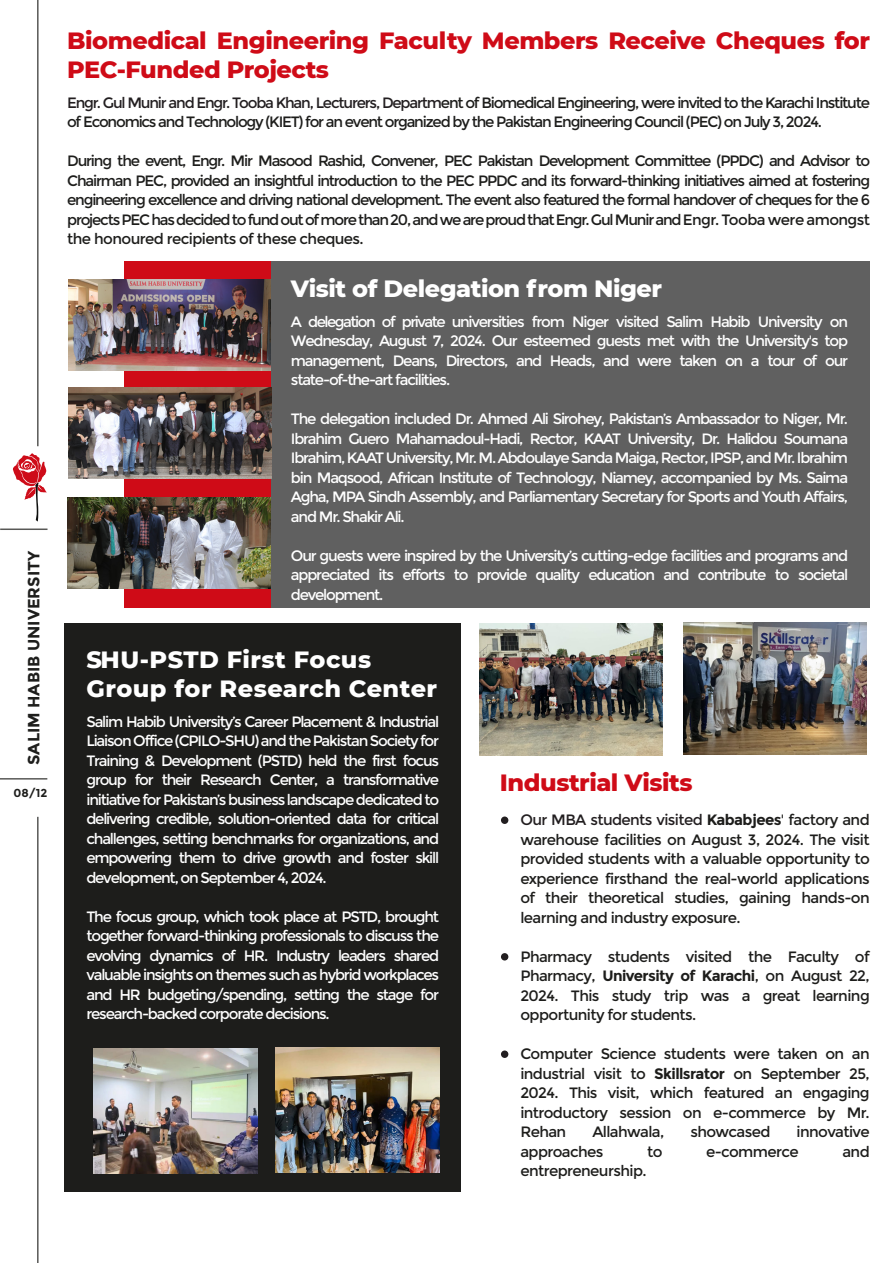
<style>
.page{position:relative;width:893px;height:1263px;background:#fff}
.page>*{position:absolute;margin:0;border:0;box-sizing:border-box;transform-origin:0 0}
.t1{font:800 24px/28.8px "Montserrat";letter-spacing:-.02em;color:#cf0b17}
.t2{font:800 24px/28.8px "Montserrat";letter-spacing:.01em;color:#fff}
.t3{font:800 24px "Montserrat";letter-spacing:-.02em;color:#fff}
.t4{font:700 16.35px "Montserrat";color:#1e1e1c}
.t5{font:15px/19.5px "Montserrat";letter-spacing:-.08em;color:#fff;text-align:justify}
.t6{font:15px/19.5px "Montserrat";letter-spacing:-.04em;color:#1d1d1b;text-align:justify}
.t7{font:15px/19.5px "Montserrat";letter-spacing:-.08em;color:#1d1d1b}
.t8{font:700 11.55px "Montserrat";color:#1e1e1c}
.s1{color:#221e20}
.s2{font-weight:700}
</style>
<div class="page">
<div style="left:124px;top:261px;width:147px;height:347px;background:#cf0b17"></div>
<hr style="left:0;top:778px;width:47px;height:1px;background:#585856">
<hr style="left:0;top:528px;width:48px;height:2px;background:#585856">
<hr style="left:37px;top:0;width:2px;height:446px;background:#585856">
<hr style="left:37px;top:817px;width:2px;height:446px;background:#585856">
<svg style="left:13px;top:453px;width:34px;height:69px"></svg>
<div style="left:501px;top:816px;width:7px;height:8px;background:#221e20;border-radius:50%"></div>
<div style="left:501px;top:953px;width:7px;height:7px;background:#221e20;border-radius:50%"></div>
<div style="left:501px;top:1050px;width:7px;height:8px;background:#221e20;border-radius:50%"></div>
<div style="left:65px;top:624px;width:396px;height:568px;background:#1d1d1b"></div>
<div style="left:271px;top:261px;width:599px;height:347px;background:#606060"></div>
<img style="left:68px;top:279px;width:203px;height:91px">
<img style="left:68px;top:498px;width:203px;height:90px">
<img style="left:68px;top:388px;width:203px;height:90px">
<img style="left:276px;top:1047px;width:163px;height:125px">
<img style="left:94px;top:1048px;width:163px;height:125px">
<img style="left:479px;top:623px;width:183px;height:132px">
<img style="left:683px;top:622px;width:183px;height:133px">
<p class="t4" style="left:24px;top:765px;width:216px;rotate:-90deg">SALIM HABIB UNIVERSITY</p>
<p class="t8" style="left:14px;top:786px;width:35px">08/12</p>
<h1 class="t1" style="left:67px;top:25px;width:804px">Biomedical Engineering Faculty Members Receive Cheques for<br>PEC-Funded Projects</h1>
<p class="t7" style="left:67px;top:93px;width:804px"><span class="s1">Engr. Gul Munir and Engr. Tooba Khan, Lecturers, Departm</span>ent of Biomedical Engineering, were invited to the Karachi Institute of Economics and Technology (KIET) for an event organized by the Pakistan Engineering Council (PEC) on July 3, 2024.</p>
<p class="t6" style="left:67px;top:151px;width:805px">During the event, Engr. Mir Masood Rashid, Convener, PEC Pakistan Development Committee (PPDC) and Advisor to Chairman PEC, provided an insightful introduction to the PEC PPDC and its forward-thinking initiatives aimed at fostering engineering excellence and driving national development. The event also featured the formal handover of cheques for the 6 projects PEC has decided to fund out of more than 20, and we are proud that Engr. Gul Munir and Engr. Tooba were amongst the honoured recipients of these cheques.</p>
<h1 class="t3" style="left:291px;top:271px;width:373px">Visit of Delegation from Niger</h1>
<p class="t5" style="left:291px;top:312px;width:559px">A delegation of private universities from Niger visited Salim Habib University on Wednesday, August 7, 2024. Our esteemed guests met with the University's top management, Deans, Directors, and Heads, and were taken on a tour of our state-of-the-art facilities.</p>
<p class="t5" style="left:291px;top:409px;width:559px">The delegation included Dr. Ahmed Ali Sirohey, Pakistan’s Ambassador to Niger, Mr.<br>Ibrahim Guero Mahamadoul-Hadi, Rector, KAAT University, Dr. Halidou Soumana Ibrahim, KAAT University, Mr. M. Abdoulaye Sanda Maiga, Rector, IPSP, and Mr. Ibrahim bin Maqsood, African Institute of Technology, Niamey, accompanied by Ms. Saima Agha, MPA Sindh Assembly, and Parliamentary Secretary for Sports and Youth Affairs, and Mr. Shakir Ali.</p>
<p class="t5" style="left:291px;top:546px;width:559px">Our guests were inspired by the University’s cutting-edge facilities and programs and appreciated its efforts to provide quality education and contribute to societal development.</p>
<h1 class="t2" style="left:86px;top:643px;width:352px">SHU-PSTD First Focus<br>Group for Research Center</h1>
<p class="t5" style="left:86px;top:712px;width:354px">Salim Habib University’s Career Placement &amp; Industrial Liaison Office (CPILO-SHU) and the Pakistan Society for Training &amp; Development (PSTD) held the first focus group for their Research Center, a transformative initiative for Pakistan’s business landscape dedicated to delivering credible, solution-oriented data for critical challenges, setting benchmarks for organizations, and empowering them to drive growth and foster skill development, on September 4, 2024.</p>
<p class="t5" style="left:86px;top:907px;width:354px">The focus group, which took place at PSTD, brought together forward-thinking professionals to discuss the evolving dynamics of HR. Industry leaders shared valuable insights on themes such as hybrid workplaces and HR budgeting/spending, setting the stage for research-backed corporate decisions.</p>
<h1 class="t1" style="left:500px;top:767px;width:194px">Industrial Visits</h1>
<p class="t6" style="left:520px;top:810px;width:351px"><span class="s1">Our MBA students visited</span> <span class="s2">Kababjees</span>' factory and warehouse facilities on August 3, 2024. The visit provided students with a valuable opportunity to experience firsthand the real-world applications of their theoretical studies, gaining hands-on learning and industry exposure.</p>
<p class="t6" style="left:520px;top:947px;width:351px">Pharmacy students visited the Faculty of Pharmacy, <span class="s2">University of Karachi</span>, on August 22, 2024. This study trip was a great learning opportunity for students.</p>
<p class="t6" style="left:520px;top:1044px;width:351px">Computer Science students were taken on an industrial visit to <span class="s2">Skillsrator</span> on September 25, 2024. This visit, which featured an engaging introductory session on e-commerce by Mr.<br>Rehan</p>
<p class="t6" style="left:592px;top:1122px;width:73px">Allahwala,</p>
<p class="t6" style="left:690px;top:1122px;width:82px">showcased</p>
<p class="t6" style="left:797px;top:1122px;width:75px">innovative</p>
<p class="t6" style="left:520px;top:1142px;width:85px">approaches</p>
<p class="t6" style="left:647px;top:1142px;width:17px">to</p>
<p class="t6" style="left:706px;top:1142px;width:94px">e-commerce</p>
<p class="t6" style="left:842px;top:1142px;width:29px">and</p>
<p class="t6" style="left:520px;top:1161px;width:128px">entrepreneurship.</p>
</div>
